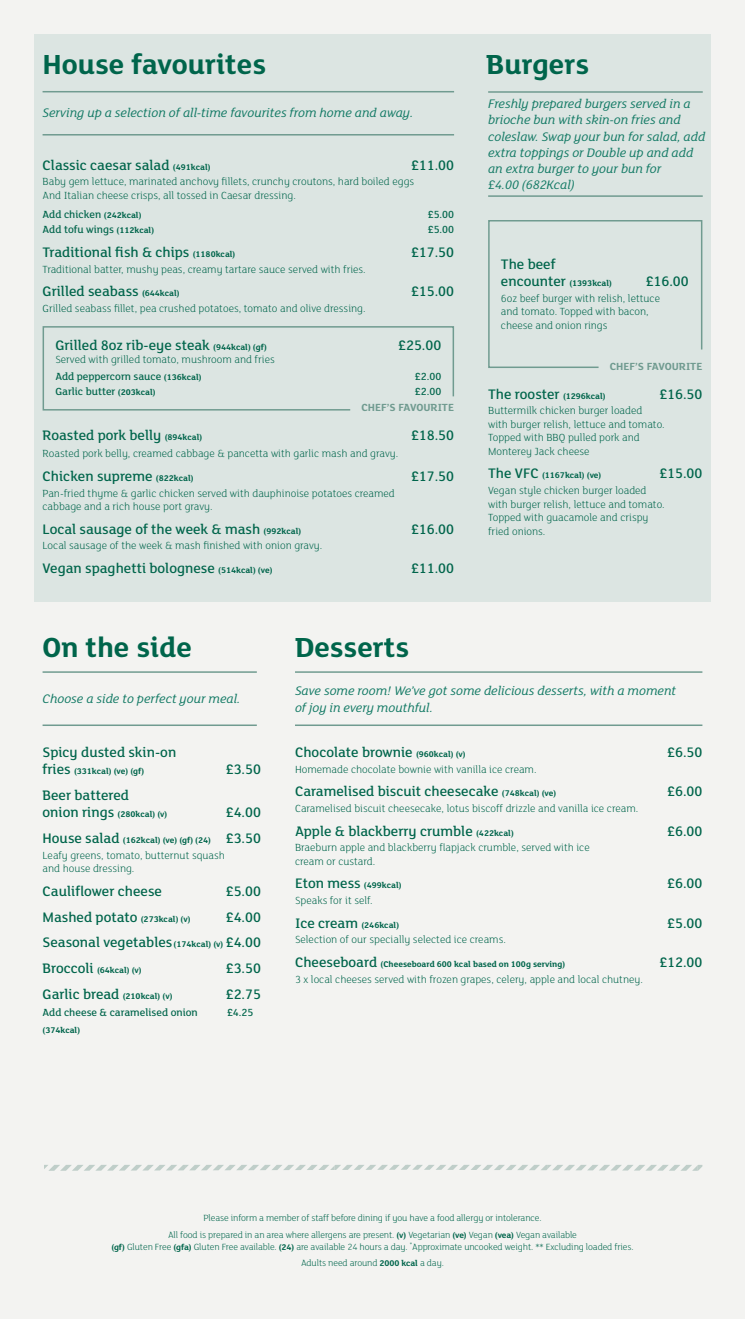
<style>
.page{position:relative;width:745px;height:1319px;background:#fff}
.page>*{position:absolute;margin:0;border:0;box-sizing:border-box;transform-origin:0 0}
.t1{font:700 30px "FS Lola";color:#00654b}
.t2{font:500 15px/25.8px "FS Lola";color:#00654b;text-align:right}
.t3{font:italic 13.5px/16.2px "FS Lola";color:#137a65}
.t4{font:300 11.25px/13.5px "FS Lola";color:#00654b}
.t5{font:500 11.25px "FS Lola";color:#00654b}
.t6{font:700 11.25px "FS Lola";color:#709b90}
.t7{font:300 9.75px/16.2px "FS Lola";letter-spacing:-.01em;color:#00654b;text-align:center}
.t8{font:700 9px "FS Lola";color:#00654b}
.s1{font-weight:700;font-size:9px}
.s2{font-weight:500}
.s3{font-weight:500;font-size:15px}
</style>
<div class="page">
<div style="left:0;top:0;width:744px;height:1318px;background:#f3f3f1"></div>
<div style="left:34px;top:34px;width:676px;height:568px;background:#dce5e2"></div>
<hr style="left:43px;top:724px;width:214px;height:2px;background:#709b90">
<hr style="left:295px;top:724px;width:407px;height:2px;background:#709b90">
<hr style="left:43px;top:671px;width:214px;height:1px;background:#709b90">
<hr style="left:295px;top:671px;width:407px;height:1px;background:#709b90">
<svg style="left:44px;top:1164px;width:658px;height:6px"></svg>
<hr style="left:43px;top:91px;width:411px;height:1px;background:#709b90">
<hr style="left:43px;top:134px;width:411px;height:1px;background:#709b90">
<hr style="left:488px;top:195px;width:214px;height:2px;background:#709b90">
<hr style="left:488px;top:91px;width:214px;height:2px;background:#709b90">
<svg style="left:42px;top:326px;width:412px;height:85px"></svg>
<svg style="left:488px;top:220px;width:214px;height:148px"></svg>
<h1 class="t1" style="left:43px;top:44px;width:225px">House favourites</h1>
<h1 class="t1" style="left:486px;top:44px;width:104px">Burgers</h1>
<p class="t3" style="left:43px;top:104px;width:372px">Serving up a selection of all-time favourites from home and away.</p>
<h2 class="t2" style="left:43px;top:151px;width:169px">Classic caesar salad <span class="s1">(491kcal)</span></h2>
<h2 class="t2" style="left:411px;top:151px;width:44px">£11.00</h2>
<p class="t4" style="left:43px;top:174px;width:373px">Baby gem lettuce, marinated anchovy fillets, crunchy croutons, hard boiled eggs<br>And Italian cheese crisps, all tossed in Caesar dressing.</p>
<p class="t5" style="left:43px;top:207px;width:100px">Add chicken <span class="s1">(242kcal)</span></p>
<p class="t5" style="left:427px;top:207px;width:28px">£5.00</p>
<p class="t5" style="left:43px;top:222px;width:113px">Add tofu wings <span class="s1">(112kcal)</span></p>
<p class="t5" style="left:427px;top:222px;width:28px">£5.00</p>
<h2 class="t2" style="left:43px;top:239px;width:194px">Traditional fish &amp; chips <span class="s1">(1180kcal)</span></h2>
<h2 class="t2" style="left:411px;top:239px;width:44px">£17.50</h2>
<p class="t4" style="left:43px;top:262px;width:324px">Traditional batter, mushy peas, creamy tartare sauce served with fries.</p>
<h2 class="t2" style="left:43px;top:278px;width:138px">Grilled seabass <span class="s1">(644kcal)</span></h2>
<h2 class="t2" style="left:411px;top:278px;width:44px">£15.00</h2>
<p class="t4" style="left:43px;top:301px;width:324px">Grilled seabass fillet, pea crushed potatoes, tomato and olive dressing.</p>
<h2 class="t2" style="left:55px;top:331px;width:213px">Grilled 8oz rib-eye steak <span class="s1">(944kcal) (gf)</span></h2>
<h2 class="t2" style="left:398px;top:331px;width:44px">£25.00</h2>
<p class="t4" style="left:55px;top:350px;width:221px;line-height:17.1px">Served with grilled tomato, mushroom and fries<br><span class="s2">Add peppercorn sauce</span> <span class="s1">(136kcal)</span></p>
<p class="t5" style="left:414px;top:369px;width:28px">£2.00</p>
<p class="t5" style="left:55px;top:384px;width:102px">Garlic butter <span class="s1">(203kcal)</span></p>
<p class="t5" style="left:414px;top:384px;width:28px">£2.00</p>
<p class="t6" style="left:361px;top:399px;width:94px">CHEF’S FAVOURITE</p>
<h2 class="t2" style="left:43px;top:422px;width:161px">Roasted pork belly <span class="s1">(894kcal)</span></h2>
<h2 class="t2" style="left:411px;top:422px;width:44px">£18.50</h2>
<p class="t4" style="left:43px;top:446px;width:357px">Roasted pork belly, creamed cabbage &amp; pancetta with garlic mash and gravy.</p>
<h2 class="t2" style="left:43px;top:462px;width:152px">Chicken supreme <span class="s1">(822kcal)</span></h2>
<h2 class="t2" style="left:411px;top:462px;width:44px">£17.50</h2>
<p class="t4" style="left:43px;top:485px;width:353px">Pan-fried thyme &amp; garlic chicken served with dauphinoise potatoes creamed cabbage and a rich house port gravy.</p>
<h2 class="t2" style="left:43px;top:515px;width:260px">Local sausage of the week &amp; mash <span class="s1">(992kcal)</span></h2>
<h2 class="t2" style="left:411px;top:515px;width:44px">£16.00</h2>
<p class="t4" style="left:43px;top:538px;width:281px">Local sausage of the week &amp; mash finished with onion gravy.</p>
<h2 class="t2" style="left:43px;top:554px;width:231px">Vegan spaghetti bolognese <span class="s1">(514kcal) (ve)</span></h2>
<h2 class="t2" style="left:411px;top:554px;width:44px">£11.00</h2>
<h1 class="t1" style="left:43px;top:626px;width:151px">On the side</h1>
<h1 class="t1" style="left:295px;top:626px;width:116px">Desserts</h1>
<p class="t3" style="left:488px;top:95px;width:218px">Freshly prepared burgers served in a brioche bun with skin-on fries and coleslaw. Swap your bun for salad, add extra toppings or Double up and add an extra burger to your bun for<br>£4.00 (682Kcal)</p>
<h2 class="t2" style="left:500px;top:250px;width:56px">The beef</h2>
<p class="t8" style="left:500px;top:277px;width:113px"><span class="s3">encounter</span> (1393kcal)</p>
<h2 class="t2" style="left:645px;top:267px;width:44px">£16.00</h2>
<p class="t4" style="left:500px;top:291px;width:160px">6oz beef burger with relish, lettuce and tomato. Topped with bacon, cheese and onion rings</p>
<p class="t6" style="left:609px;top:358px;width:94px">CHEF’S FAVOURITE</p>
<h2 class="t2" style="left:488px;top:380px;width:119px">The rooster <span class="s1">(1296kcal)</span></h2>
<h2 class="t2" style="left:659px;top:380px;width:44px">£16.50</h2>
<p class="t4" style="left:488px;top:403px;width:178px">Buttermilk chicken burger loaded with burger relish, lettuce and tomato.<br>Topped with BBQ pulled pork and<br>Monterey Jack cheese</p>
<p class="t8" style="left:488px;top:469px;width:115px"><span class="s3">The VFC</span> (1167kcal) (ve)</p>
<h2 class="t2" style="left:659px;top:460px;width:44px">£15.00</h2>
<p class="t4" style="left:488px;top:483px;width:178px">Vegan style chicken burger loaded with burger relish, lettuce and tomato.<br>Topped with guacamole and crispy fried onions.</p>
<p class="t3" style="left:43px;top:690px;width:199px">Choose a side to perfect your meal.</p>
<h2 class="t2" style="left:43px;top:738px;width:135px">Spicy dusted skin-on</h2>
<p class="t8" style="left:43px;top:765px;width:103px"><span class="s3">fries</span> (331kcal) (ve) (gf)</p>
<h2 class="t2" style="left:226px;top:755px;width:37px">£3.50</h2>
<h2 class="t2" style="left:43px;top:781px;width:88px">Beer battered</h2>
<p class="t8" style="left:43px;top:808px;width:126px"><span class="s3">onion rings</span> (280kcal) (v)</p>
<h2 class="t2" style="left:226px;top:798px;width:37px">£4.00</h2>
<p class="t8" style="left:43px;top:833px;width:220px"><span class="s3">House salad</span> (162kcal) (ve) (gf) (24) <span class="s3">£3.50</span></p>
<p class="t4" style="left:43px;top:847px;width:184px">Leafy greens, tomato, butternut squash and house dressing.</p>
<h2 class="t2" style="left:43px;top:877px;width:121px">Cauliflower cheese</h2>
<h2 class="t2" style="left:226px;top:877px;width:37px">£5.00</h2>
<h2 class="t2" style="left:43px;top:903px;width:149px">Mashed potato <span class="s1">(273kcal) (v)</span></h2>
<h2 class="t2" style="left:43px;top:903px;width:220px">£4.00<br>Seasonal vegetables <span class="s1">(174kcal) (v)</span> £4.00</h2>
<p class="t8" style="left:43px;top:963px;width:101px"><span class="s3">Broccoli</span> (64kcal) (v)</p>
<h2 class="t2" style="left:226px;top:954px;width:37px">£3.50</h2>
<p class="t8" style="left:43px;top:989px;width:131px"><span class="s3">Garlic bread</span> (210kcal) (v)</p>
<h2 class="t2" style="left:226px;top:980px;width:37px">£2.75</h2>
<p class="t5" style="left:43px;top:1004px;width:157px">Add cheese &amp; caramelised onion</p>
<p class="t5" style="left:227px;top:1004px;width:28px">£4.25</p>
<p class="t8" style="left:43px;top:1023px;width:39px">(374kcal)</p>
<p class="t3" style="left:295px;top:682px;width:382px">Save some room! We’ve got some delicious desserts, with a moment of joy in every mouthful.</p>
<h2 class="t2" style="left:295px;top:738px;width:172px">Chocolate brownie <span class="s1">(960kcal) (v)</span></h2>
<h2 class="t2" style="left:666px;top:738px;width:37px">£6.50</h2>
<p class="t4" style="left:295px;top:761px;width:243px">Homemade chocolate bownie with vanilla ice cream.</p>
<h2 class="t2" style="left:295px;top:777px;width:262px">Caramelised biscuit cheesecake <span class="s1">(748kcal) (ve)</span></h2>
<h2 class="t2" style="left:666px;top:777px;width:37px">£6.00</h2>
<p class="t4" style="left:295px;top:801px;width:344px">Caramelised biscuit cheesecake, lotus biscoff drizzle and vanilla ice cream.</p>
<h2 class="t2" style="left:295px;top:817px;width:220px">Apple &amp; blackberry crumble <span class="s1">(422kcal)</span></h2>
<h2 class="t2" style="left:666px;top:817px;width:37px">£6.00</h2>
<p class="t4" style="left:295px;top:840px;width:296px">Braeburn apple and blackberry flapjack crumble, served with ice cream or custard.</p>
<p class="t8" style="left:295px;top:879px;width:108px"><span class="s3">Eton mess</span> (499kcal)</p>
<h2 class="t2" style="left:666px;top:869px;width:37px">£6.00</h2>
<p class="t4" style="left:295px;top:893px;width:79px">Speaks for it self.</p>
<p class="t8" style="left:295px;top:918px;width:105px"><span class="s3">Ice cream</span> (246kcal)</p>
<h2 class="t2" style="left:666px;top:909px;width:37px">£5.00</h2>
<p class="t4" style="left:295px;top:932px;width:212px">Selection of our specially selected ice creams.</p>
<p class="t8" style="left:295px;top:957px;width:271px"><span class="s3">Cheeseboard</span> (Cheeseboard 600 kcal based on 100g serving)</p>
<h2 class="t2" style="left:659px;top:948px;width:44px">£12.00</h2>
<p class="t4" style="left:295px;top:971px;width:349px">3 x local cheeses served with frozen grapes, celery, apple and local chutney.</p>
<p class="t7" style="left:168px;top:1209px;width:410px">Please inform a member of staff before dining if you have a food allergy or intolerance.<br>All food is prepared in an area where allergens are present. <span class="s1">(v)</span> Vegetarian <span class="s1">(ve)</span> Vegan <span class="s1">(vea)</span> Vegan available</p>
<p class="t7" style="left:111px;top:1237px;width:523px"><span class="s1">(gf)</span> Gluten Free <span class="s1">(gfa)</span> Gluten Free available. <span class="s1">(24)</span> are available 24 hours a day. <sup>*</sup>Approximate uncooked weight. ** Excluding loaded fries.<br>Adults need around <span class="s1">2000 kcal</span> a day.</p>
</div>
